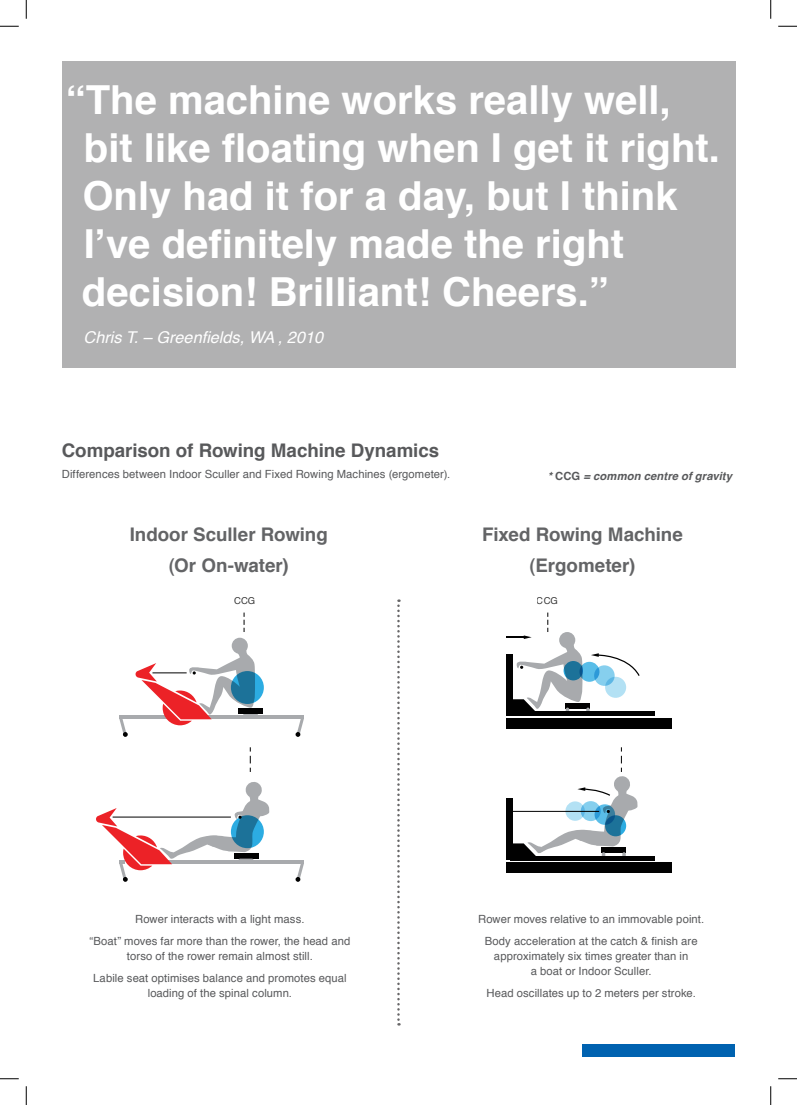
<style>
.page{position:relative;width:797px;height:1105px;background:#fff}
.page>*{position:absolute;margin:0;border:0;box-sizing:border-box;transform-origin:0 0}
.t1{font:700 40px/48px "Helvetica";color:#fff}
.t2{font:700 18.75px/31.2px "Helvetica";letter-spacing:-.005em;color:#636466;text-align:center}
.t3{font:700 18.75px "Helvetica";letter-spacing:-.005em;color:#58595b}
.t4{font:italic 16.25px "Helvetica";color:#fff}
.t5{font:11.25px/22.1px "Helvetica";letter-spacing:.005em;color:#58595b;text-align:center}
.t6{font:italic 700 11.25px "Helvetica";letter-spacing:.01em;color:#58595b}
.t7{font:9.5px "Helvetica";color:#000}
.s1{font-style:normal}
</style>
<div class="page">
<div style="left:582px;top:1044px;width:153px;height:13px;background:#0062b0"></div>
<div style="left:62px;top:61px;width:673px;height:307px;background:#b1b1b2"></div>
<hr style="left:119px;top:715px;width:185px;height:3px;background:#a8aaad">
<div style="left:231px;top:671px;width:33px;height:33px;background:#2cace2;border-radius:50%"></div>
<div style="left:506px;top:862px;width:166px;height:11px;background:#010101"></div>
<div style="left:506px;top:798px;width:7px;height:62px;background:#010101"></div>
<hr style="left:509px;top:856px;width:145px;height:4px;background:#010101">
<div style="left:506px;top:718px;width:166px;height:11px;background:#010101"></div>
<div style="left:506px;top:654px;width:7px;height:62px;background:#010101"></div>
<hr style="left:509px;top:712px;width:145px;height:4px;background:#010101">
<svg style="left:243px;top:613px;width:1px;height:19px"></svg>
<svg style="left:250px;top:747px;width:1px;height:25px"></svg>
<hr style="left:506px;top:636px;width:20px;height:2px;background:#010101">
<svg style="left:513px;top:613px;width:127px;height:99px"></svg>
<svg style="left:513px;top:747px;width:125px;height:109px"></svg>
<div style="left:238px;top:708px;width:25px;height:6px;background:#010101"></div>
<svg style="left:135px;top:638px;width:123px;height:87px"></svg>
<svg style="left:295px;top:718px;width:9px;height:19px"></svg>
<svg style="left:119px;top:718px;width:9px;height:19px"></svg>
<hr style="left:119px;top:860px;width:185px;height:3px;background:#a8aaad">
<svg style="left:295px;top:863px;width:9px;height:19px"></svg>
<svg style="left:96px;top:782px;width:175px;height:100px"></svg>
<svg style="left:397px;top:599px;width:3px;height:426px"></svg>
<svg style="left:0;top:25px;width:19px;height:2px"></svg>
<svg style="left:778px;top:25px;width:19px;height:2px"></svg>
<svg style="left:0;top:1078px;width:19px;height:1px"></svg>
<svg style="left:778px;top:1078px;width:19px;height:1px"></svg>
<svg style="left:25px;top:0;width:2px;height:19px"></svg>
<svg style="left:25px;top:1086px;width:2px;height:19px"></svg>
<svg style="left:770px;top:0;width:1px;height:19px"></svg>
<svg style="left:770px;top:1086px;width:1px;height:19px"></svg>
<h1 class="t1" style="left:82px;top:76px;width:639px;text-indent:-16px">“The machine works really well, bit like floating when I get it right.<br>Only had it for a day, but I think<br>I’ve definitely made the right decision! Brilliant! Cheers.”</h1>
<h3 class="t4" style="left:84px;top:325px;width:241px">Chris T. – Greenfields, WA , 2010</h3>
<h2 class="t3" style="left:62px;top:435px;width:379px">Comparison of Rowing Machine Dynamics</h2>
<p class="t5" style="left:62px;top:464px;width:390px">Differences between Indoor Sculler and Fixed Rowing Machines (ergometer).</p>
<h2 class="t2" style="left:130px;top:519px;width:199px">Indoor Sculler Rowing (Or On-water)</h2>
<p class="t6" style="left:547px;top:467px;width:186px">* <span class="s1">CCG</span> = common centre of gravity</p>
<h2 class="t2" style="left:482px;top:519px;width:202px">Fixed Rowing Machine (Ergometer)</h2>
<p class="t7" style="left:234px;top:593px;width:23px">CCG</p>
<p class="t7" style="left:537px;top:593px;width:23px">CCG</p>
<p class="t5" style="left:89px;top:908px;width:262px">Rower interacts with a light mass.<br>“Boat” moves far more than the rower, the head and</p>
<p class="t5" style="left:93px;top:945px;width:255px">torso of the rower remain almost still.<br>Labile seat optimises balance and promotes equal</p>
<p class="t5" style="left:148px;top:983px;width:146px">loading of the spinal column.</p>
<p class="t5" style="left:478px;top:908px;width:227px">Rower moves relative to an immovable point.<br>Body acceleration at the catch &amp; finish are</p>
<p class="t5" style="left:494px;top:949px;width:196px;line-height:15px">approximately six times greater than in a boat or Indoor Sculler.</p>
<p class="t5" style="left:486px;top:983px;width:211px">Head oscillates up to 2 meters per stroke.</p>
</div>
